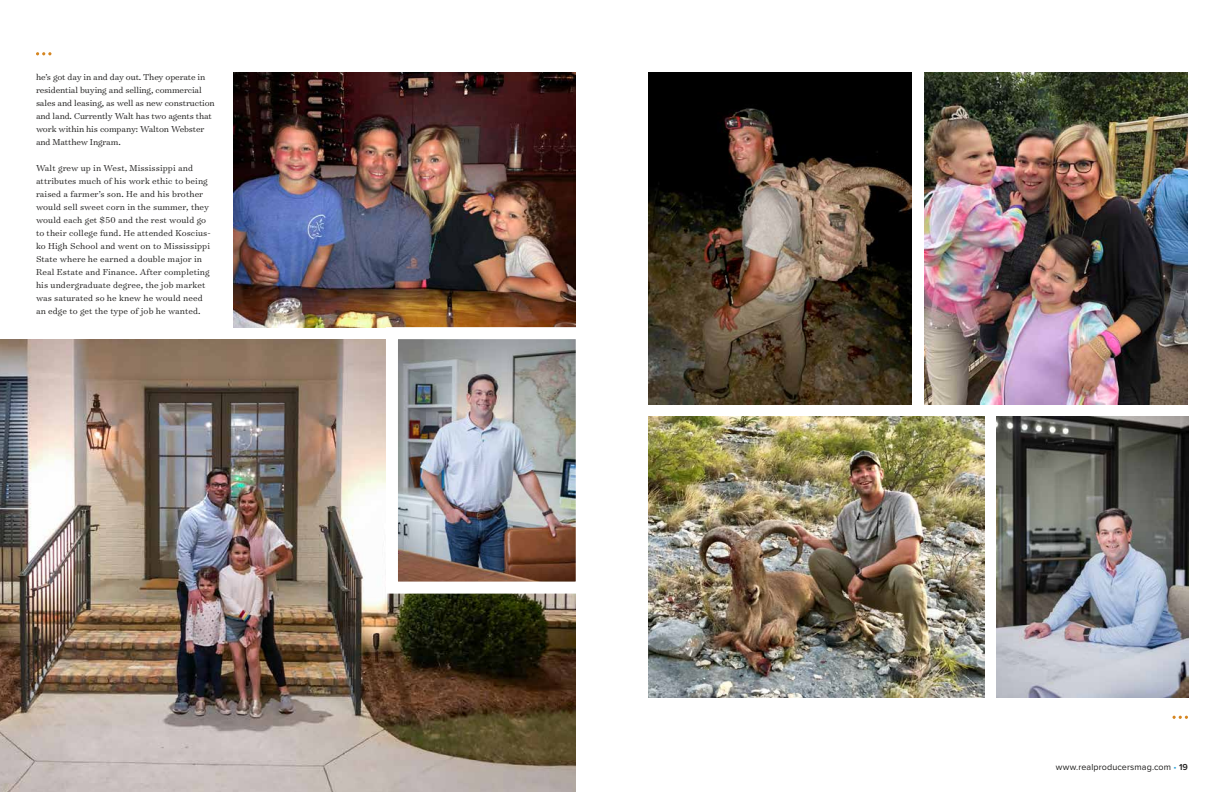
<style>
.page{position:relative;width:1224px;height:792px;background:#fff}
.page>*{position:absolute;margin:0;border:0;box-sizing:border-box;transform-origin:0 0}
.t1{font:300 9.8px/13px "Surveyor Text";letter-spacing:.01em;color:#1c1b1a}
.t2{font:300 9.8px/13px "Surveyor Text";letter-spacing:-.01em;color:#1c1b1a}
.t3{font:9px "Proxima Nova";letter-spacing:.01em;color:#1c1b1a}
.s1{color:#2ea5dc}
.s2{font-weight:600}
</style>
<div class="page">
<img style="left:924px;top:72px;width:264px;height:333px">
<img style="left:996px;top:417px;width:193px;height:281px">
<img style="left:0;top:340px;width:576px;height:452px">
<img style="left:648px;top:417px;width:337px;height:281px">
<img style="left:648px;top:72px;width:264px;height:333px">
<img style="left:233px;top:72px;width:343px;height:256px">
<svg style="left:36px;top:52px;width:15px;height:3px"></svg>
<img style="left:380px;top:321px;width:196px;height:279px">
<svg style="left:1173px;top:716px;width:15px;height:3px"></svg>
<p class="t2" style="left:36px;top:70px;width:180px">he’s got day in and day out. They operate in residential buying and selling, commercial sales and leasing, as well as new construction and land. Currently Walt has two agents that work within his company: Walton Webster and Matthew Ingram.</p>
<p class="t1" style="left:36px;top:161px;width:176px">Walt grew up in West, Mississippi and attributes much of his work ethic to being raised a farmer’s son. He and his brother would sell sweet corn in the summer, they would each get $50 and the rest would go to their college fund. He attended Koscius&shy;ko High School and went on to Mississippi State where he earned a double major in Real Estate and Finance. After completing his undergraduate degree, the job market was saturated so he knew he would need an edge to get the type of job he wanted.</p>
<p class="t3" style="left:1056px;top:762px;width:134px">www.realproducersmag.com <span class="s1">•</span> <span class="s2">19</span></p>
</div>
